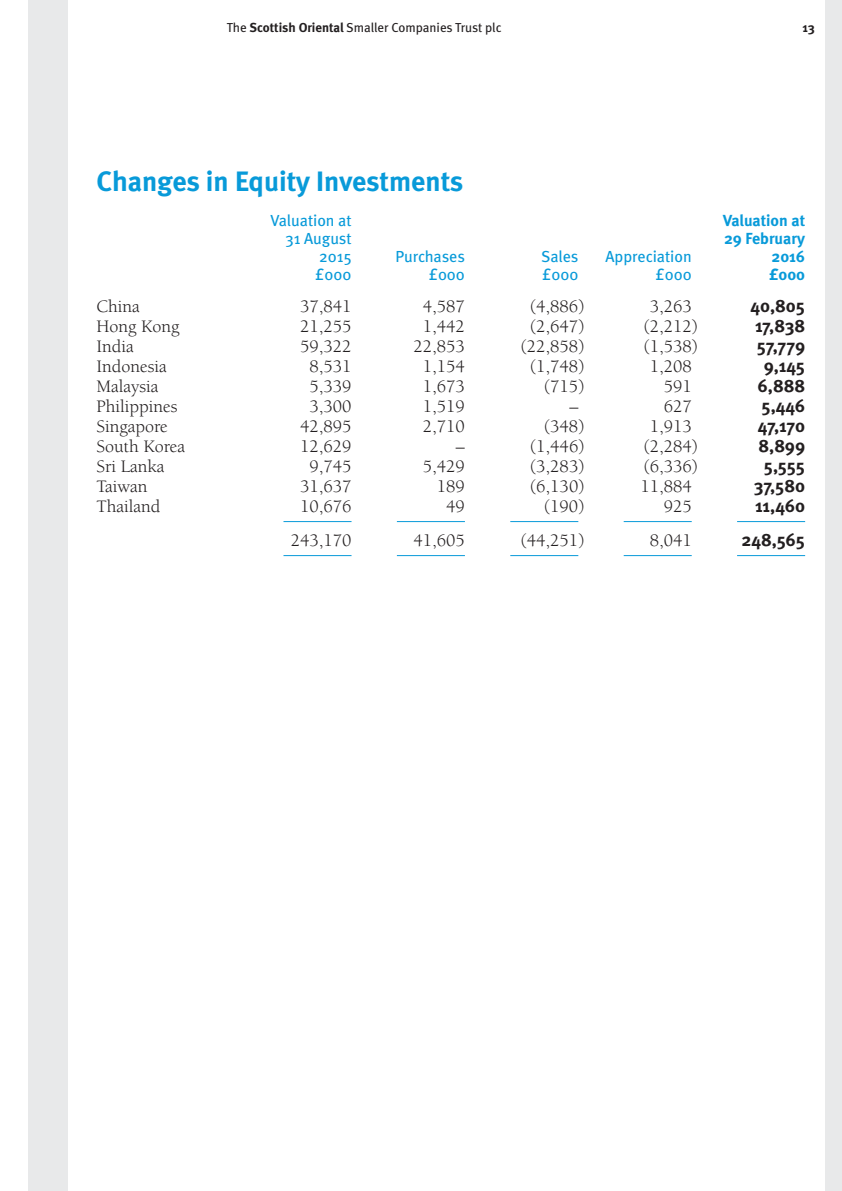
<style>
.page{position:relative;width:842px;height:1191px;background:#fff}
.page>*{position:absolute;margin:0;border:0;box-sizing:border-box;transform-origin:0 0}
.t1{font:700 28px "Meta";color:#089ad9}
.t2{font:18px "Berkeley LT";color:#231f20}
.t3{font:700 18px "Meta";color:#231f20}
.t4{font:16px "Meta";color:#089ad9}
.t5{font:700 16px "Meta";color:#089ad9}
.t6{font:13px "Meta";color:#231f20}
.t7{font:700 13px "Meta";color:#231f20}
.s1{font-weight:700}
</style>
<div class="page">
<div style="left:28px;top:0;width:40px;height:1191px;background:#e8e9ea"></div>
<div style="left:825px;top:0;width:17px;height:1191px;background:#e8e9ea"></div>
<hr style="left:737px;top:555px;width:68px;height:1px;background:#089ad9">
<hr style="left:624px;top:555px;width:68px;height:1px;background:#089ad9">
<hr style="left:510px;top:555px;width:68px;height:1px;background:#089ad9">
<hr style="left:397px;top:555px;width:68px;height:1px;background:#089ad9">
<hr style="left:283px;top:555px;width:68px;height:1px;background:#089ad9">
<hr style="left:737px;top:521px;width:68px;height:1px;background:#089ad9">
<hr style="left:624px;top:521px;width:68px;height:1px;background:#089ad9">
<hr style="left:510px;top:521px;width:68px;height:1px;background:#089ad9">
<hr style="left:397px;top:521px;width:68px;height:1px;background:#089ad9">
<hr style="left:283px;top:521px;width:68px;height:1px;background:#089ad9">
<p class="t6" style="left:227px;top:20px;width:276px">The <span class="s1">Scottish Oriental</span> Smaller Companies Trust plc</p>
<p class="t7" style="left:803px;top:20px;width:14px">13</p>
<h1 class="t1" style="left:96px;top:165px;width:369px">Changes in Equity Investments</h1>
<p class="t4" style="left:270px;top:211px;width:83px">Valuation at</p>
<p class="t5" style="left:723px;top:211px;width:83px">Valuation at</p>
<p class="t4" style="left:285px;top:229px;width:68px">31 August</p>
<p class="t5" style="left:724px;top:229px;width:82px">29 February</p>
<p class="t4" style="left:319px;top:247px;width:34px">2015</p>
<p class="t4" style="left:395px;top:247px;width:71px">Purchases</p>
<p class="t4" style="left:541px;top:247px;width:39px">Sales</p>
<p class="t4" style="left:605px;top:247px;width:88px">Appreciation</p>
<p class="t5" style="left:771px;top:247px;width:35px">2016</p>
<p class="t4" style="left:315px;top:265px;width:38px">£000</p>
<p class="t4" style="left:429px;top:265px;width:38px">£000</p>
<p class="t4" style="left:542px;top:265px;width:38px">£000</p>
<p class="t4" style="left:655px;top:265px;width:38px">£000</p>
<p class="t5" style="left:769px;top:265px;width:37px">£000</p>
<p class="t2" style="left:96px;top:297px;width:45px">China</p>
<p class="t2" style="left:300px;top:297px;width:53px">37,841</p>
<p class="t2" style="left:423px;top:297px;width:44px">4,587</p>
<p class="t2" style="left:530px;top:297px;width:56px">(4,886)</p>
<p class="t2" style="left:650px;top:297px;width:44px">3,263</p>
<p class="t3" style="left:750px;top:295px;width:56px">40,805</p>
<p class="t2" style="left:96px;top:317px;width:84px">Hong Kong</p>
<p class="t2" style="left:300px;top:317px;width:53px">21,255</p>
<p class="t2" style="left:423px;top:317px;width:44px">1,442</p>
<p class="t2" style="left:530px;top:317px;width:56px">(2,647)</p>
<p class="t2" style="left:644px;top:317px;width:56px">(2,212)</p>
<p class="t3" style="left:755px;top:315px;width:52px">17,838</p>
<p class="t2" style="left:96px;top:337px;width:39px">India</p>
<p class="t2" style="left:300px;top:337px;width:53px">59,322</p>
<p class="t2" style="left:414px;top:337px;width:53px">22,853</p>
<p class="t2" style="left:521px;top:337px;width:65px">(22,858)</p>
<p class="t2" style="left:644px;top:337px;width:56px">(1,538)</p>
<p class="t3" style="left:757px;top:335px;width:50px">57,779</p>
<p class="t2" style="left:96px;top:357px;width:72px">Indonesia</p>
<p class="t2" style="left:309px;top:357px;width:44px">8,531</p>
<p class="t2" style="left:423px;top:357px;width:44px">1,154</p>
<p class="t2" style="left:530px;top:357px;width:56px">(1,748)</p>
<p class="t2" style="left:650px;top:357px;width:44px">1,208</p>
<p class="t3" style="left:764px;top:355px;width:43px">9,145</p>
<p class="t2" style="left:96px;top:377px;width:63px">Malaysia</p>
<p class="t2" style="left:309px;top:377px;width:44px">5,339</p>
<p class="t2" style="left:423px;top:377px;width:44px">1,673</p>
<p class="t2" style="left:544px;top:377px;width:42px">(715)</p>
<p class="t2" style="left:664px;top:377px;width:30px">591</p>
<p class="t3" style="left:757px;top:375px;width:49px">6,888</p>
<p class="t2" style="left:96px;top:397px;width:82px">Philippines</p>
<p class="t2" style="left:309px;top:397px;width:44px">3,300</p>
<p class="t2" style="left:423px;top:397px;width:44px">1,519</p>
<p class="t2" style="left:569px;top:397px;width:10px">–</p>
<p class="t2" style="left:664px;top:397px;width:30px">627</p>
<p class="t3" style="left:761px;top:395px;width:45px">5,446</p>
<p class="t2" style="left:96px;top:417px;width:73px">Singapore</p>
<p class="t2" style="left:300px;top:417px;width:53px">42,895</p>
<p class="t2" style="left:423px;top:417px;width:44px">2,710</p>
<p class="t2" style="left:544px;top:417px;width:42px">(348)</p>
<p class="t2" style="left:650px;top:417px;width:44px">1,913</p>
<p class="t3" style="left:758px;top:415px;width:49px">47,170</p>
<p class="t2" style="left:96px;top:437px;width:90px">South Korea</p>
<p class="t2" style="left:300px;top:437px;width:53px">12,629</p>
<p class="t2" style="left:456px;top:437px;width:10px">–</p>
<p class="t2" style="left:530px;top:437px;width:56px">(1,446)</p>
<p class="t2" style="left:644px;top:437px;width:56px">(2,284)</p>
<p class="t3" style="left:758px;top:435px;width:48px">8,899</p>
<p class="t2" style="left:96px;top:457px;width:70px">Sri Lanka</p>
<p class="t2" style="left:309px;top:457px;width:44px">9,745</p>
<p class="t2" style="left:423px;top:457px;width:44px">5,429</p>
<p class="t2" style="left:530px;top:457px;width:56px">(3,283)</p>
<p class="t2" style="left:644px;top:457px;width:56px">(6,336)</p>
<p class="t3" style="left:764px;top:455px;width:43px">5,555</p>
<p class="t2" style="left:96px;top:477px;width:53px">Taiwan</p>
<p class="t2" style="left:300px;top:477px;width:53px">31,637</p>
<p class="t2" style="left:437px;top:477px;width:30px">189</p>
<p class="t2" style="left:530px;top:477px;width:56px">(6,130)</p>
<p class="t2" style="left:640px;top:477px;width:53px">11,884</p>
<p class="t3" style="left:754px;top:475px;width:53px">37,580</p>
<p class="t2" style="left:96px;top:497px;width:65px">Thailand</p>
<p class="t2" style="left:300px;top:497px;width:53px">10,676</p>
<p class="t2" style="left:446px;top:497px;width:20px">49</p>
<p class="t2" style="left:544px;top:497px;width:42px">(190)</p>
<p class="t2" style="left:664px;top:497px;width:30px">925</p>
<p class="t3" style="left:755px;top:495px;width:52px">11,460</p>
<p class="t2" style="left:291px;top:531px;width:62px">243,170</p>
<p class="t2" style="left:414px;top:531px;width:53px">41,605</p>
<p class="t2" style="left:521px;top:531px;width:65px">(44,251)</p>
<p class="t2" style="left:650px;top:531px;width:44px">8,041</p>
<p class="t3" style="left:741px;top:529px;width:65px">248,565</p>
</div>
